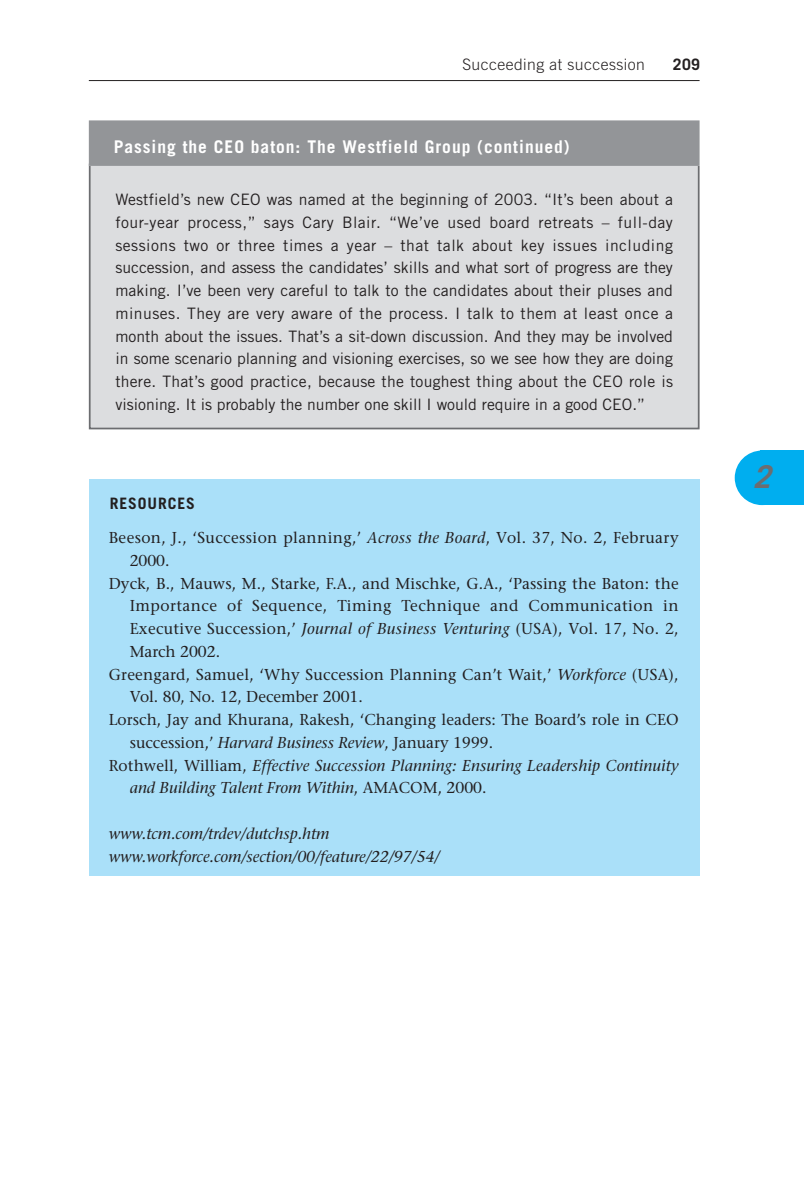
<style>
.page{position:relative;width:804px;height:1190px;background:#fff}
.page>*{position:absolute;margin:0;border:0;box-sizing:border-box;transform-origin:0 0}
.t1{font:italic 700 31.5px "Trade Gothic";color:#6c6d70}
.t2{font:700 17.5px "Trade Gothic";letter-spacing:.055em;color:#fff}
.t3{font:15.75px/22.8px "Trade Gothic";color:#231f20;text-align:justify}
.t4{font:15.75px "Stone Serif";letter-spacing:.015em;color:#231f20}
.t5{font:italic 15.75px/22.8px "Stone Serif";color:#231f20}
.t6{font:300 15.75px "Trade Gothic";letter-spacing:.03em;color:#231f20}
.t7{font:700 15.75px "Trade Gothic";letter-spacing:.055em;color:#231f20}
.s1{font-style:italic}
.s2{font-style:normal}
</style>
<div class="page">
<hr style="left:89px;top:80px;width:610px;height:1px;background:#231f20">
<div style="left:734px;top:451px;width:55px;height:54px;background:#00aeef;border-radius:50%"></div>
<div style="left:759px;top:451px;width:44px;height:54px;background:#00aeef"></div>
<div style="left:90px;top:164px;width:608px;height:265px;background:#dcdddf"></div>
<div style="left:89px;top:164px;width:610px;height:265px;border:2px solid #6c6d70"></div>
<div style="left:89px;top:479px;width:610px;height:397px;background:#aae0f9"></div>
<div style="left:89px;top:120px;width:610px;height:46px;background:#939598"></div>
<p class="t6" style="left:462px;top:59px;width:184px">Succeeding at succession</p>
<p class="t7" style="left:672px;top:59px;width:29px">209</p>
<p class="t2" style="left:114px;top:141px;width:457px">Passing the CEO baton: The Westfield Group (continued)</p>
<p class="t3" style="left:115px;top:189px;width:559px">Westfield’s new CEO was named at the beginning of 2003. “It’s been about a four-year process,” says Cary Blair. “We’ve used board retreats – full-day sessions two or three times a year – that talk about key issues including succession, and assess the candidates’ skills and what sort of progress are they making. I’ve been very careful to talk to the candidates about their pluses and minuses. They are very aware of the process. I talk to them at least once a month about the issues. That’s a sit-down discussion. And they may be involved in some scenario planning and visioning exercises, so we see how they are doing there. That’s good practice, because the toughest thing about the CEO role is visioning. It is probably the number one skill I would require in a good CEO.”</p>
<p class="t7" style="left:110px;top:498px;width:86px">RESOURCES</p>
<p class="t4" style="left:109px;top:532px;width:571px">Beeson, J., ‘Succession planning,’ <span class="s1">Across the Board</span>, Vol. 37, No. 2, February</p>
<p class="t4" style="left:130px;top:554px;width:41px">2000.</p>
<p class="t4" style="left:109px;top:577px;width:571px">Dyck, B., Mauws, M., Starke, F.A., and Mischke, G.A., ‘Passing the Baton: the</p>
<p class="t4" style="left:130px;top:600px;width:550px">Importance of Sequence, Timing Technique and Communication in</p>
<p class="t4" style="left:130px;top:623px;width:550px">Executive Succession,’ <span class="s1">Journal of Business Venturing</span> (USA), Vol. 17, No. 2,</p>
<p class="t4" style="left:130px;top:645px;width:92px">March 2002.</p>
<p class="t4" style="left:109px;top:668px;width:571px">Greengard, Samuel, ‘Why Succession Planning Can’t Wait,’ <span class="s1">Workforce</span> (USA),</p>
<p class="t4" style="left:130px;top:691px;width:234px">Vol. 80, No. 12, December 2001.</p>
<p class="t4" style="left:109px;top:714px;width:571px">Lorsch, Jay and Khurana, Rakesh, ‘Changing leaders: The Board’s role in CEO</p>
<p class="t4" style="left:130px;top:736px;width:365px">succession,’ <span class="s1">Harvard Business Review</span>, January 1999.</p>
<p class="t5" style="left:109px;top:755px;width:571px"><span class="s2">Rothwell, William,</span> Effective Succession Planning: Ensuring Leadership Continuity</p>
<p class="t5" style="left:130px;top:778px;width:358px">and Building Talent From Within<span class="s2">, AMACOM, 2000.</span></p>
<p class="t5" style="left:109px;top:824px;width:332px">www.tcm.com/trdev/dutchsp.htm www.workforce.com/section/00/feature/22/97/54/</p>
<h1 class="t1" style="left:752px;top:466px;width:19px">2</h1>
</div>
